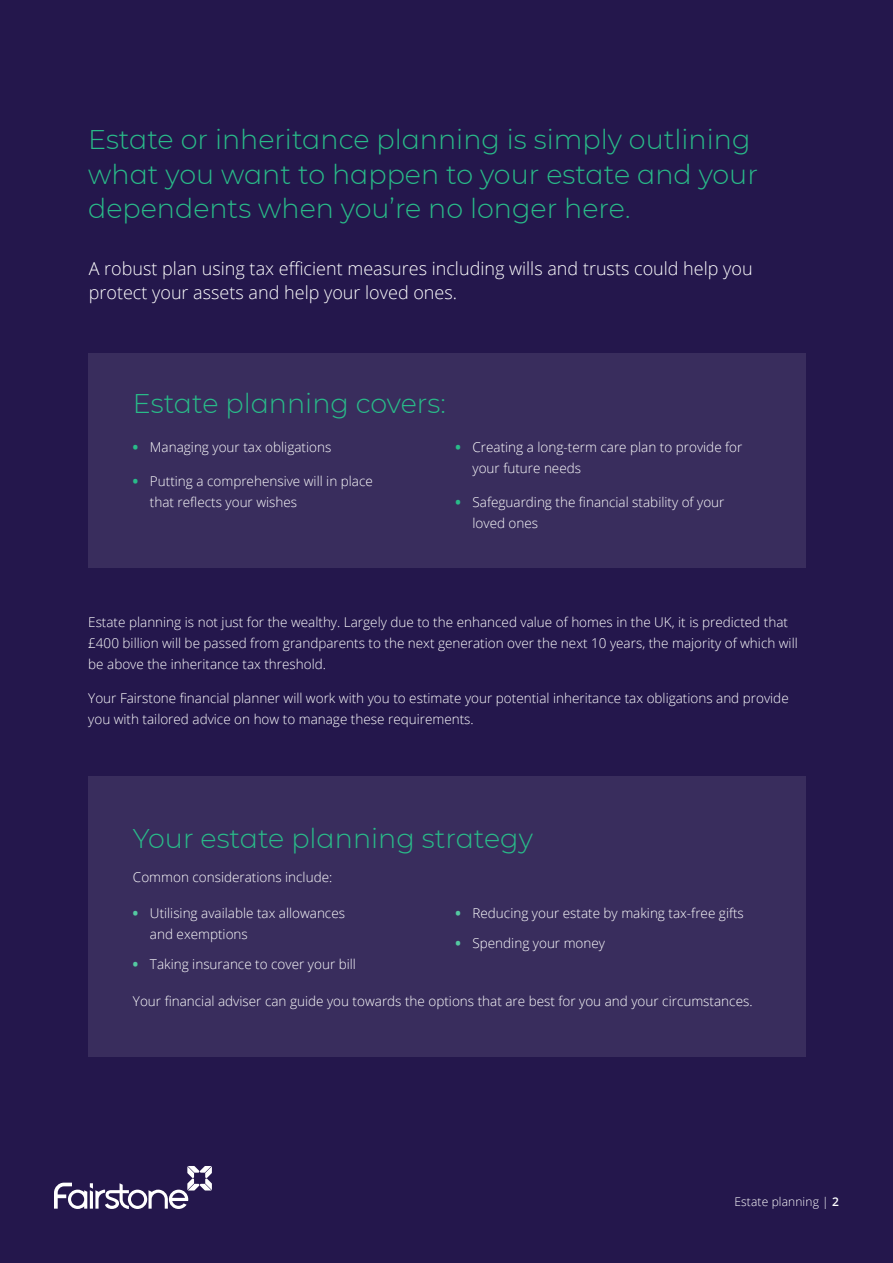
<style>
.page{position:relative;width:893px;height:1263px;background:#24174c}
.page>*{position:absolute;margin:0;border:0;box-sizing:border-box;transform-origin:0 0}
.t1{font:300 27px/34.5px "Montserrat";color:#29bb89}
.t2{font:300 18px/24px "Open Sans";color:#fff}
.t3{font:300 13.5px/21px "Open Sans";color:#fff}
.t4{font:300 12px "Open Sans";letter-spacing:.01em;color:#fff}
.s1{font-weight:800;color:#29bb89}
.s2{font-weight:800;color:#54c9a1}
.s3{font-weight:600}
</style>
<div class="page">
<svg style="left:54px;top:1166px;width:158px;height:43px"></svg>
<div style="left:88px;top:353px;width:717px;height:215px;background:#392d5d"></div>
<div style="left:88px;top:776px;width:717px;height:281px;background:#392d5d"></div>
<h1 class="t1" style="left:88px;top:122px;width:671px">Estate or inheritance planning is simply outlining what you want to happen to your estate and your dependents when you’re no longer here.</h1>
<h2 class="t2" style="left:89px;top:256px;width:665px">A robust plan using tax efficient measures including wills and trusts could help you protect your assets and help your loved ones.</h2>
<h1 class="t1" style="left:133px;top:385px;width:314px">Estate planning covers:</h1>
<p class="t3" style="left:133px;top:436px;width:200px"><span class="s1">•</span> Managing your tax obligations</p>
<p class="t3" style="left:150px;top:470px;width:224px;text-indent:-17px"><span class="s1">•</span> Putting a comprehensive will in place that reflects your wishes</p>
<p class="t3" style="left:472px;top:436px;width:271px;text-indent:-17px"><span class="s1">•</span> Creating a long-term care plan to provide for your future needs</p>
<p class="t3" style="left:472px;top:491px;width:253px;text-indent:-17px"><span class="s1">•</span> Safeguarding the financial stability of your loved ones</p>
<p class="t3" style="left:88px;top:611px;width:711px">Estate planning is not just for the wealthy. Largely due to the enhanced value of homes in the UK, it is predicted that £400 billion will be passed from grandparents to the next generation over the next 10 years, the majority of which will be above the inheritance tax threshold.</p>
<p class="t3" style="left:88px;top:687px;width:702px">Your Fairstone financial planner will work with you to estimate your potential inheritance tax obligations and provide you with tailored advice on how to manage these requirements.</p>
<h1 class="t1" style="left:133px;top:820px;width:401px">Your estate planning strategy</h1>
<p class="t3" style="left:133px;top:866px;width:201px">Common considerations include:</p>
<p class="t3" style="left:150px;top:902px;width:197px;text-indent:-17px"><span class="s2">•</span> Utilising available tax allowances and exemptions</p>
<p class="t3" style="left:133px;top:953px;width:224px"><span class="s2">•</span> Taking insurance to cover your bill</p>
<p class="t3" style="left:455px;top:902px;width:290px"><span class="s2">•</span> Reducing your estate by making tax-free gifts</p>
<p class="t3" style="left:455px;top:932px;width:151px"><span class="s2">•</span> Spending your money</p>
<p class="t3" style="left:133px;top:990px;width:621px">Your financial adviser can guide you towards the options that are best for you and your circumstances.</p>
<p class="t4" style="left:734px;top:1194px;width:106px">Estate planning | <span class="s3">2</span></p>
</div>
